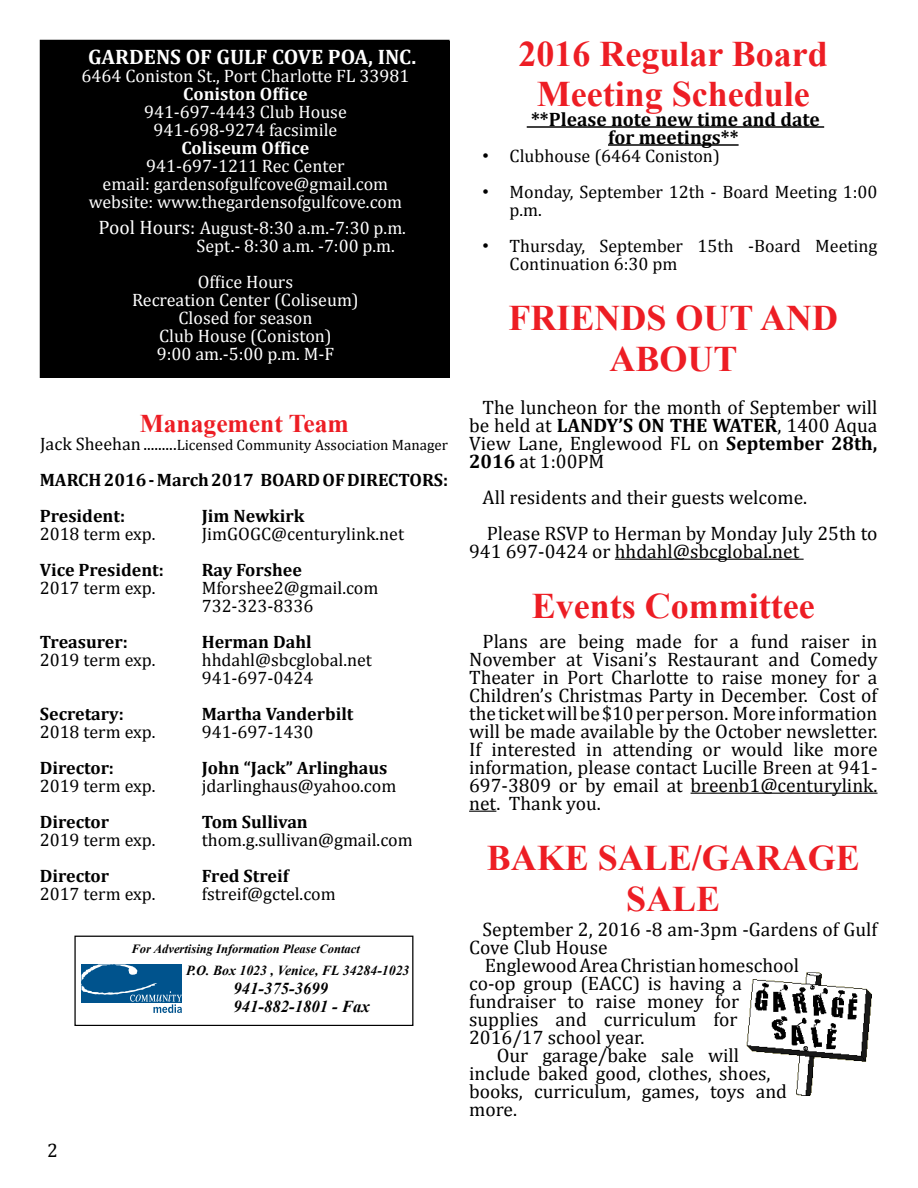
<style>
.page{position:relative;width:918px;height:1188px;background:#fff}
.page>*{position:absolute;margin:0;border:0;box-sizing:border-box;transform-origin:0 0}
.t1{font:700 36px/40.5px "Times New Roman";color:#ed1d24;text-align:center}
.t2{font:700 25.5px "Times New Roman";color:#ed1d24}
.t3{font:700 21px "Cambria";color:#fff}
.t4{font:19.5px/18px "Cambria";color:#000;text-align:justify}
.t5{font:700 19.5px/18px "Cambria";color:#000;text-align:center}
.t6{font:18px/18px "Cambria";color:#000}
.t7{font:18px/18px "Cambria";color:#fff;text-align:center}
.t8{font:700 18px/36px "Cambria";color:#000}
.t9{font:700 18px "Cambria";color:#fff}
.t10{font:italic 700 16.65px/18.1px "Times New Roman";color:#000}
.t11{font:15px "Cambria";color:#000}
.t12{font:italic 700 13.8px "Times New Roman";color:#000}
.t13{font:italic 700 12.6px "Times New Roman";color:#000}
.s1{font-size:19.5px}
.s2{font-size:18px}
.s3{font-family:"Arial"}
.s4{font-weight:700}
</style>
<div class="page">
<div style="left:41px;top:41px;width:409px;height:337px;background:#000"></div>
<div style="left:40px;top:40px;width:410px;height:338px;border:2px solid #000"></div>
<svg style="left:81px;top:964px;width:101px;height:49px"></svg>
<div style="left:74px;top:936px;width:339px;height:90px;border:1px solid #000"></div>
<hr style="left:527px;top:126px;width:297px;height:2px;background:#000">
<hr style="left:608px;top:144px;width:131px;height:2px;background:#000">
<hr style="left:691px;top:793px;width:186px;height:1px;background:#000">
<svg style="left:469px;top:811px;width:27px;height:1px"></svg>
<hr style="left:615px;top:559px;width:189px;height:1px;background:#000">
<img style="left:746px;top:972px;width:126px;height:123px">
<p class="t3" style="left:88px;top:42px;width:330px">GARDENS OF GULF COVE POA, INC.</p>
<p class="t7" style="left:81px;top:67px;width:329px">6464 Coniston St., Port Charlotte FL 33981</p>
<p class="t9" style="left:183px;top:81px;width:126px">Coniston Office</p>
<p class="t7" style="left:144px;top:103px;width:204px">941-697-4443 Club House<br>941-698-9274 facsimile</p>
<p class="t9" style="left:181px;top:135px;width:129px">Coliseum Office</p>
<p class="t7" style="left:89px;top:157px;width:315px">941-697-1211 Rec Center<br>email: gardensofgulfcove@gmail.com website: www.thegardensofgulfcove.com</p>
<p class="t7" style="left:197px;top:219px;width:211px;text-align:left;text-indent:-98px"><span class="s1">Pool Hours:</span> August-8:30 a.m.-7:30 p.m.<br>Sept.- 8:30 a.m. -7:00 p.m.</p>
<p class="t7" style="left:132px;top:273px;width:228px">Office Hours<br>Recreation Center (Coliseum)<br>Closed for season<br>Club House (Coniston)<br>9:00 am.-5:00 p.m. M-F</p>
<h2 class="t2" style="left:140px;top:406px;width:210px">Management Team</h2>
<p class="t11" style="left:40px;top:436px;width:410px"><span class="s2">Jack Sheehan .........</span>Licensed Community Association Manager</p>
<p class="t8" style="left:40px;top:461px;width:410px">MARCH 2016 - March 2017 BOARD OF DIRECTORS:<br>President:</p>
<p class="t8" style="left:202px;top:497px;width:104px">Jim Newkirk</p>
<p class="t6" style="left:40px;top:525px;width:117px">2018 term exp.</p>
<p class="t6" style="left:202px;top:525px;width:204px">JimGOGC@centurylink.net</p>
<p class="t8" style="left:40px;top:551px;width:126px">Vice President:</p>
<p class="t8" style="left:202px;top:551px;width:102px">Ray Forshee</p>
<p class="t6" style="left:40px;top:579px;width:117px">2017 term exp.</p>
<p class="t6" style="left:202px;top:579px;width:178px">Mforshee2@gmail.com<br>732-323-8336</p>
<p class="t8" style="left:40px;top:623px;width:90px">Treasurer:</p>
<p class="t8" style="left:202px;top:623px;width:111px">Herman Dahl</p>
<p class="t6" style="left:40px;top:651px;width:117px">2019 term exp.</p>
<p class="t6" style="left:202px;top:651px;width:172px">hhdahl@sbcglobal.net<br>941-697-0424</p>
<p class="t8" style="left:40px;top:695px;width:86px">Secretary:</p>
<p class="t8" style="left:202px;top:695px;width:153px">Martha Vanderbilt</p>
<p class="t6" style="left:40px;top:723px;width:117px">2018 term exp.</p>
<p class="t6" style="left:202px;top:723px;width:113px">941-697-1430</p>
<p class="t8" style="left:40px;top:749px;width:76px">Director:</p>
<p class="t8" style="left:202px;top:749px;width:187px">John “Jack” Arlinghaus</p>
<p class="t6" style="left:40px;top:777px;width:117px">2019 term exp.</p>
<p class="t6" style="left:202px;top:777px;width:196px">jdarlinghaus@yahoo.com</p>
<p class="t8" style="left:40px;top:803px;width:71px">Director</p>
<p class="t8" style="left:202px;top:803px;width:108px">Tom Sullivan</p>
<p class="t6" style="left:40px;top:831px;width:117px">2019 term exp.</p>
<p class="t6" style="left:202px;top:831px;width:213px">thom.g.sullivan@gmail.com</p>
<p class="t8" style="left:40px;top:857px;width:71px">Director</p>
<p class="t8" style="left:202px;top:857px;width:88px">Fred Streif</p>
<p class="t6" style="left:40px;top:885px;width:117px">2017 term exp.</p>
<p class="t6" style="left:202px;top:885px;width:136px">fstreif@gctel.com</p>
<p class="t13" style="left:132px;top:940px;width:230px">For Advertising Information Please Contact</p>
<p class="t4" style="left:47px;top:1141px;width:12px">2</p>
<p class="t12" style="left:186px;top:961px;width:225px">P.O. Box 1023 , Venice, FL 34284-1023</p>
<p class="t10" style="left:234px;top:979px;width:138px">941-375-3699<br>941-882-1801 - Fax</p>
<h1 class="t1" style="left:519px;top:32px;width:311px">2016 Regular Board<br>Meeting Schedule</h1>
<p class="t5" style="left:531px;top:110px;width:290px">**Please note new time and date for meetings**</p>
<p class="t6" style="left:483px;top:147px;width:239px"><span class="s3">•</span> Clubhouse (6464 Coniston)</p>
<p class="t6" style="left:510px;top:183px;width:369px;text-indent:-27px"><span class="s3">•</span> Monday, September 12th - Board Meeting 1:00 p.m.</p>
<p class="t6" style="left:510px;top:237px;width:369px;text-indent:-27px"><span class="s3">•</span> Thursday, September 15th -Board Meeting<br>Continuation 6:30 pm</p>
<h1 class="t1" style="left:509px;top:297px;width:331px">FRIENDS OUT AND<br>ABOUT</h1>
<p class="t4" style="left:469px;top:398px;width:410px;text-indent:14px">The luncheon for the month of September will be held at <span class="s4">LANDY’S ON THE WATER</span>, 1400 Aqua View Lane, Englewood FL on <span class="s4">September 28th, 2016</span> at 1:00PM</p>
<p class="t4" style="left:483px;top:479px;width:396px;line-height:36px">All residents and their guests welcome.<br>Please RSVP to Herman by Monday July 25th to</p>
<p class="t4" style="left:469px;top:542px;width:332px">941 697-0424 or hhdahl@sbcglobal.net</p>
<h1 class="t1" style="left:532px;top:585px;width:284px">Events Committee</h1>
<p class="t4" style="left:469px;top:632px;width:410px;text-indent:13px">Plans are being made for a fund raiser in November at Visani’s Restaurant and Comedy Theater in Port Charlotte to raise money for a Children’s Christmas Party in December. Cost of the ticket will be $10 per person. More information will be made available by the October newsletter.<br>If interested in attending or would like more information, please contact Lucille Breen at 941- 697-3809 or by email at breenb1@centurylink. net. Thank you.</p>
<h1 class="t1" style="left:487px;top:837px;width:375px">BAKE SALE/GARAGE<br>SALE</h1>
<p class="t4" style="left:483px;top:920px;width:396px">September 2, 2016 -8 am-3pm -Gardens of Gulf</p>
<p class="t4" style="left:469px;top:938px;width:140px">Cove Club House</p>
<p class="t4" style="left:485px;top:956px;width:316px">Englewood Area Christian homeschool</p>
<p class="t4" style="left:469px;top:974px;width:274px">co-op group (EACC) is having a</p>
<p class="t4" style="left:469px;top:992px;width:272px">fundraiser to raise money for</p>
<p class="t4" style="left:469px;top:1010px;width:270px">supplies and curriculum for</p>
<p class="t4" style="left:469px;top:1028px;width:177px">2016/17 school year.</p>
<p class="t4" style="left:497px;top:1046px;width:244px">Our garage/bake sale will</p>
<p class="t4" style="left:469px;top:1064px;width:303px">include baked good, clothes, shoes,</p>
<p class="t4" style="left:469px;top:1082px;width:319px">books, curriculum, games, toys and</p>
<p class="t4" style="left:469px;top:1100px;width:49px">more.</p>
</div>
